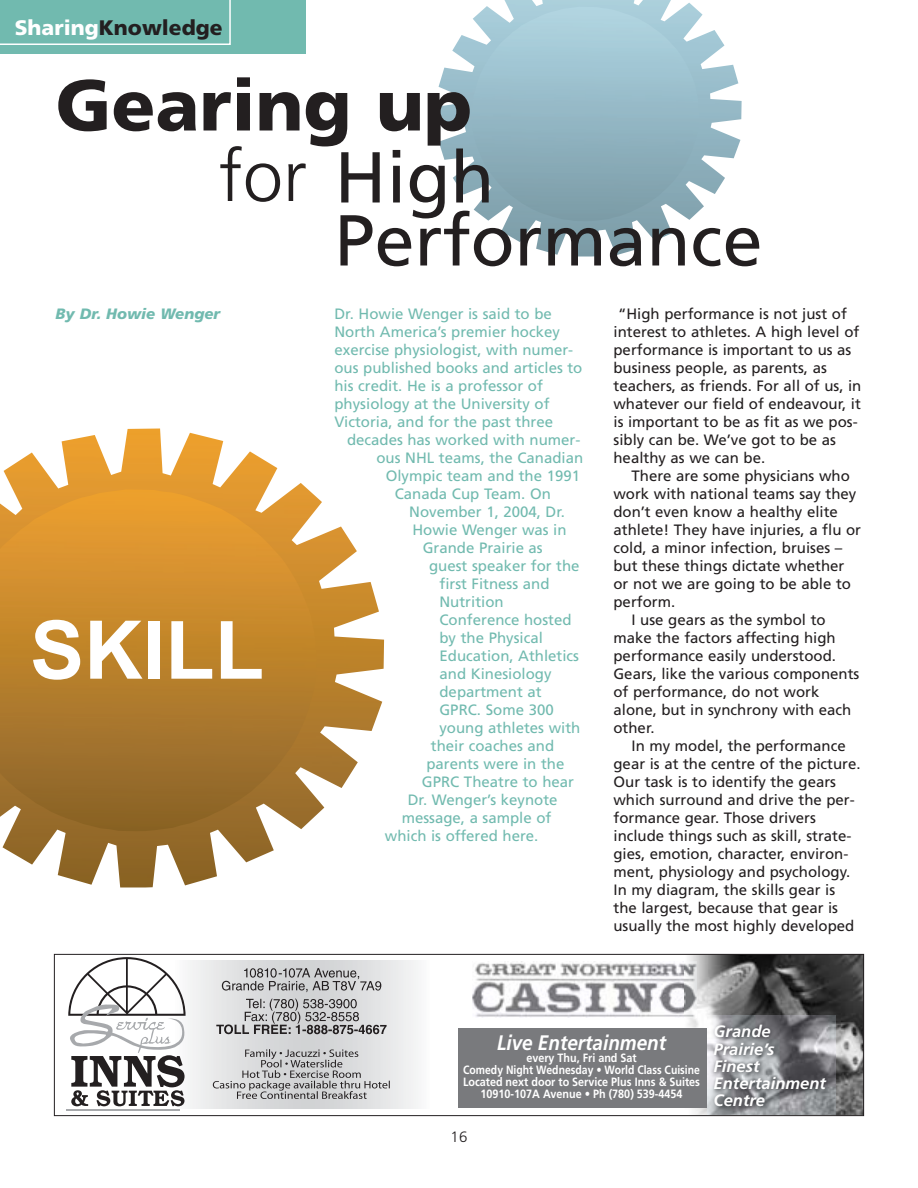
<style>
.page{position:relative;width:918px;height:1188px;background:#fff}
.page>*{position:absolute;margin:0;border:0;box-sizing:border-box;transform-origin:0 0}
.t1{font:700 81px "Arial";color:#fff}
.t2{font:72px/63px "Frutiger";color:#231f20}
.t3{font:900 72px "Frutiger";color:#231f20}
.t4{font:italic 700 21px "Frutiger";color:#fff;scale:.9 1}
.t5{font:900 21px "Frutiger";color:#231f20}
.t6{font:italic 700 16.5px/17.2px "Frutiger";letter-spacing:.005em;color:#fff}
.t7{font:15px/18px "Frutiger";color:#231f20}
.t8{font:15px/18px "Frutiger";color:#71baaf}
.t9{font:italic 900 15px "Frutiger";color:#71baaf}
.t10{font:300 15px "Frutiger";color:#231f20}
.t11{font:700 12px/12px "Frutiger";color:#fff;text-align:center;scale:.9 1}
.s1{color:#fff}
.s2{font-weight:300}
</style>
<div class="page">
<img style="left:436px;top:0;width:306px;height:255px">
<img style="left:472px;top:7px;width:227px;height:214px">
<div style="left:0;top:0;width:306px;height:54px;background:#71baaf"></div>
<svg style="left:0;top:0;width:231px;height:45px"></svg>
<svg style="left:176px;top:960px;width:242px;height:148px"></svg>
<svg style="left:222px;top:968px;width:159px;height:24px;background:#b4b4b6"></svg>
<svg style="left:216px;top:999px;width:171px;height:35px;background:#b1b1b2"></svg>
<svg style="left:213px;top:1049px;width:177px;height:50px;background:#bfc0c1"></svg>
<img style="left:688px;top:956px;width:174px;height:158px">
<svg style="left:68px;top:957px;width:118px;height:149px"></svg>
<hr style="left:67px;top:1109px;width:113px;height:2px;background:#a7a9ac">
<img style="left:472px;top:962px;width:224px;height:55px">
<div style="left:458px;top:1028px;width:249px;height:80px;background:#797a7d"></div>
<svg style="left:681px;top:1116px;width:183px;height:1px"></svg>
<img style="left:708px;top:1016px;width:127px;height:98px">
<img style="left:708px;top:1116px;width:127px;height:1px">
<div style="left:54px;top:954px;width:810px;height:162px;border:1px solid #231f20"></div>
<img style="left:0;top:428px;width:384px;height:459px">
<img style="left:0;top:489px;width:317px;height:321px">
<h3 class="t5" style="left:15px;top:19px;width:209px"><span class="s1">Sharing</span>Knowledge</h3>
<h2 class="t3" style="left:56px;top:76px;width:418px">Gearing up</h2>
<h2 class="t2" style="left:334px;top:152px;width:430px;text-indent:-116px"><span class="s2">for</span> High<br>Performance</h2>
<p class="t9" style="left:56px;top:308px;width:166px">By Dr. Howie Wenger</p>
<h1 class="t1" style="left:30px;top:603px;width:236px">SKILL</h1>
<p class="t8" style="left:334px;top:306px;width:249px">Dr. Howie Wenger is said to be<br>North America’s premier hockey exercise physiologist, with numer&shy;ous published books and articles to his credit. He is a professor of physiology at the University of<br>Victoria, and for the past three</p>
<p class="t8" style="left:347px;top:432px;width:235px">decades has worked with numer-</p>
<p class="t8" style="left:376px;top:450px;width:208px">ous NHL teams, the Canadian</p>
<p class="t8" style="left:386px;top:468px;width:196px">Olympic team and the 1991</p>
<p class="t8" style="left:395px;top:486px;width:158px">Canada Cup Team. On</p>
<p class="t8" style="left:409px;top:504px;width:157px">November 1, 2004, Dr.</p>
<p class="t8" style="left:412px;top:522px;width:156px">Howie Wenger was in</p>
<p class="t8" style="left:423px;top:540px;width:122px">Grande Prairie as</p>
<p class="t8" style="left:429px;top:558px;width:152px">guest speaker for the</p>
<p class="t8" style="left:439px;top:576px;width:112px">first Fitness and</p>
<p class="t8" style="left:439px;top:594px;width:66px">Nutrition</p>
<p class="t8" style="left:439px;top:612px;width:134px">Conference hosted</p>
<p class="t8" style="left:439px;top:630px;width:105px">by the Physical</p>
<p class="t8" style="left:439px;top:648px;width:141px">Education, Athletics</p>
<p class="t8" style="left:439px;top:666px;width:114px">and Kinesiology</p>
<p class="t8" style="left:439px;top:684px;width:104px">department at</p>
<p class="t8" style="left:439px;top:702px;width:116px">GPRC. Some 300</p>
<p class="t8" style="left:439px;top:720px;width:142px">young athletes with</p>
<p class="t8" style="left:431px;top:738px;width:125px">their coaches and</p>
<p class="t8" style="left:426px;top:756px;width:139px">parents were in the</p>
<p class="t8" style="left:422px;top:774px;width:154px">GPRC Theatre to hear</p>
<p class="t8" style="left:408px;top:792px;width:151px">Dr. Wenger’s keynote</p>
<p class="t8" style="left:402px;top:810px;width:151px">message, a sample of</p>
<p class="t8" style="left:385px;top:828px;width:155px">which is offered here.</p>
<p class="t7" style="left:614px;top:306px;width:249px;text-indent:5px">“High performance is not just of interest to athletes. A high level of performance is important to us as business people, as parents, as teachers, as friends. For all of us, in whatever our field of endeavour, it is important to be as fit as we pos&shy;sibly can be. We’ve got to be as healthy as we can be.</p>
<p class="t7" style="left:632px;top:468px;width:220px">There are some physicians who</p>
<p class="t7" style="left:614px;top:486px;width:244px">work with national teams say they</p>
<p class="t7" style="left:614px;top:504px;width:226px">don’t even know a healthy elite</p>
<p class="t7" style="left:614px;top:522px;width:249px">athlete! They have injuries, a flu or</p>
<p class="t7" style="left:614px;top:540px;width:230px">cold, a minor infection, bruises –</p>
<p class="t7" style="left:614px;top:558px;width:232px">but these things dictate whether</p>
<p class="t7" style="left:614px;top:576px;width:239px">or not we are going to be able to</p>
<p class="t7" style="left:614px;top:594px;width:63px">perform.</p>
<p class="t7" style="left:632px;top:612px;width:196px">I use gears as the symbol to</p>
<p class="t7" style="left:614px;top:630px;width:224px">make the factors affecting high</p>
<p class="t7" style="left:614px;top:648px;width:224px">performance easily understood.</p>
<p class="t7" style="left:614px;top:666px;width:247px">Gears, like the various components</p>
<p class="t7" style="left:614px;top:684px;width:207px">of performance, do not work</p>
<p class="t7" style="left:614px;top:702px;width:239px">alone, but in synchrony with each</p>
<p class="t7" style="left:614px;top:720px;width:43px">other.</p>
<p class="t7" style="left:632px;top:738px;width:216px">In my model, the performance</p>
<p class="t7" style="left:614px;top:756px;width:249px">gear is at the centre of the picture.</p>
<p class="t7" style="left:614px;top:774px;width:224px">Our task is to identify the gears</p>
<p class="t7" style="left:614px;top:792px;width:243px">which surround and drive the per-</p>
<p class="t7" style="left:614px;top:810px;width:204px">formance gear. Those drivers</p>
<p class="t7" style="left:614px;top:828px;width:239px">include things such as skill, strate-</p>
<p class="t7" style="left:614px;top:846px;width:236px">gies, emotion, character, environ-</p>
<p class="t7" style="left:614px;top:864px;width:238px">ment, physiology and psychology.</p>
<p class="t7" style="left:614px;top:882px;width:223px">In my diagram, the skills gear is</p>
<p class="t7" style="left:614px;top:900px;width:226px">the largest, because that gear is</p>
<p class="t7" style="left:614px;top:918px;width:242px">usually the most highly developed</p>
<h3 class="t4" style="left:497px;top:1034px;width:189px">Live Entertainment</h3>
<p class="t11" style="left:463px;top:1053px;width:265px">every Thu, Fri and Sat<br>Comedy Night Wednesday • World Class Cuisine Located next door to Service Plus Inns &amp; Suites 10910-107A Avenue • Ph (780) 539-4454</p>
<p class="t10" style="left:451px;top:1131px;width:18px">16</p>
<p class="t6" style="left:714px;top:1024px;width:114px">Grande<br>Prairie’s<br>Finest<br>Entertainment<br>Centre</p>
</div>
